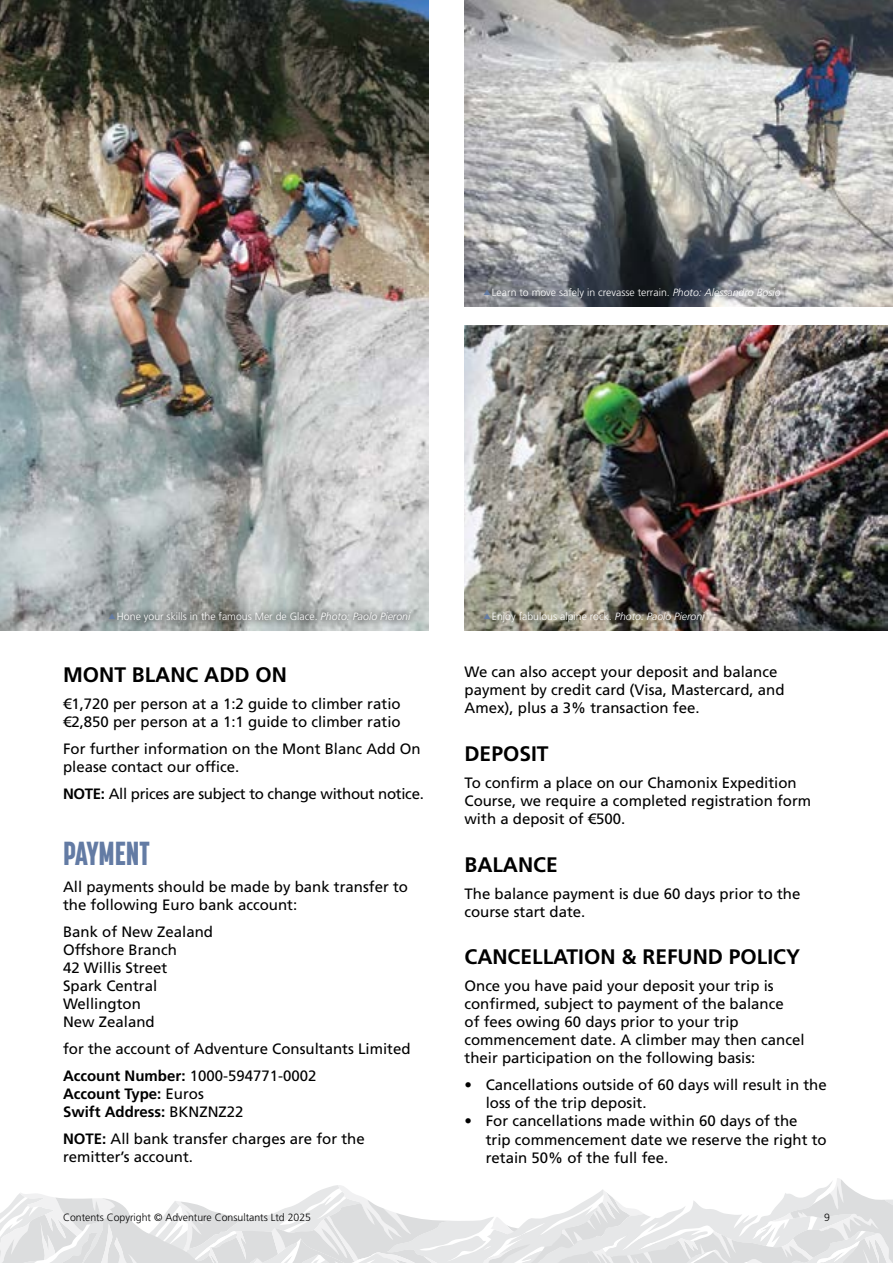
<style>
.page{position:relative;width:893px;height:1263px;background:#fff}
.page>*{position:absolute;margin:0;border:0;box-sizing:border-box;transform-origin:0 0}
.t1{font:800 33px "Korolev Compressed";color:#637ba4}
.t2{font:700 21px "Frutiger LT Std";color:#000}
.t3{font:15px/18px "Frutiger LT Std";color:#000}
.t4{font:15px "Frutiger LT Std";letter-spacing:-.02em;color:#000}
.t5{font:700 15px/18px "Frutiger LT Std";color:#000}
.t6{font:300 10.5px "Frutiger LT Std";color:#fff}
.t7{font:300 10.5px "Frutiger LT Std";color:#000}
.s1{font-style:italic}
.s2{font-weight:700}
.s3{font-weight:400}
</style>
<div class="page">
<svg style="left:0;top:1178px;width:893px;height:85px"></svg>
<img style="left:464px;top:0;width:429px;height:306px">
<img style="left:0;top:0;width:428px;height:630px">
<img style="left:464px;top:325px;width:424px;height:305px">
<svg style="left:101px;top:604px;width:318px;height:27px;background:#a1a6a5"></svg>
<svg style="left:109px;top:613px;width:7px;height:6px"></svg>
<svg style="left:484px;top:289px;width:6px;height:6px"></svg>
<svg style="left:484px;top:613px;width:6px;height:6px"></svg>
<p class="t6" style="left:492px;top:287px;width:290px">Learn to move safely in crevasse terrain. <span class="s1">Photo: Alessandro Bosio</span></p>
<p class="t6" style="left:117px;top:611px;width:295px">Hone your skills in the famous Mer de Glace. <span class="s1">Photo: Paolo Pieroni</span></p>
<h2 class="t2" style="left:63px;top:662px;width:225px">MONT BLANC ADD ON</h2>
<p class="t3" style="left:63px;top:695px;width:339px">€1,720 per person at a 1:2 guide to climber ratio €2,850 per person at a 1:1 guide to climber ratio</p>
<p class="t3" style="left:63px;top:740px;width:359px">For further information on the Mont Blanc Add On please contact our office.</p>
<p class="t4" style="left:63px;top:785px;width:362px"><span class="s2">NOTE:</span> All prices are subject to change without notice.</p>
<h1 class="t1" style="left:63px;top:834px;width:88px">PAYMENT</h1>
<p class="t3" style="left:63px;top:878px;width:347px">All payments should be made by bank transfer to the following Euro bank account:</p>
<p class="t3" style="left:63px;top:923px;width:152px">Bank of New Zealand<br>Offshore Branch<br>42 Willis Street<br>Spark Central<br>Wellington<br>New Zealand</p>
<p class="t3" style="left:63px;top:1035px;width:349px;line-height:27px">for the account of Adventure Consultants Limited<br><span class="s2">Account Number:</span> 1000-594771-0002</p>
<p class="t5" style="left:63px;top:1085px;width:182px">Account Type: <span class="s3">Euros<br></span>Swift Address: <span class="s3">BKNZNZ22</span></p>
<p class="t3" style="left:63px;top:1130px;width:303px"><span class="s2">NOTE:</span> All bank transfer charges are for the remitter’s account.</p>
<p class="t6" style="left:492px;top:611px;width:214px">Enjoy fabulous alpine rock. <span class="s1">Photo: Paolo Pieroni</span></p>
<p class="t3" style="left:464px;top:663px;width:322px">We can also accept your deposit and balance payment by credit card (Visa, Mastercard, and<br>Amex), plus a 3% transaction fee.</p>
<h2 class="t2" style="left:464px;top:741px;width:86px">DEPOSIT</h2>
<p class="t3" style="left:464px;top:774px;width:348px">To confirm a place on our Chamonix Expedition<br>Course, we require a completed registration form with a deposit of €500.</p>
<h2 class="t2" style="left:464px;top:852px;width:95px">BALANCE</h2>
<p class="t3" style="left:464px;top:885px;width:337px">The balance payment is due 60 days prior to the course start date.</p>
<h2 class="t2" style="left:464px;top:945px;width:337px">CANCELLATION &amp; REFUND POLICY</h2>
<p class="t3" style="left:464px;top:977px;width:342px">Once you have paid your deposit your trip is confirmed, subject to payment of the balance<br>of fees owing 60 days prior to your trip commencement date. A climber may then cancel their participation on the following basis:</p>
<p class="t3" style="left:486px;top:1076px;width:342px;text-indent:-21px">• Cancellations outside of 60 days will result in the loss of the trip deposit.</p>
<p class="t3" style="left:486px;top:1112px;width:342px;text-indent:-21px">• For cancellations made within 60 days of the<br>trip commencement date we reserve the right to retain 50% of the full fee.</p>
<p class="t7" style="left:63px;top:1211px;width:250px">Contents Copyright © Adventure Consultants Ltd 2025</p>
<p class="t7" style="left:824px;top:1211px;width:7px">9</p>
</div>
